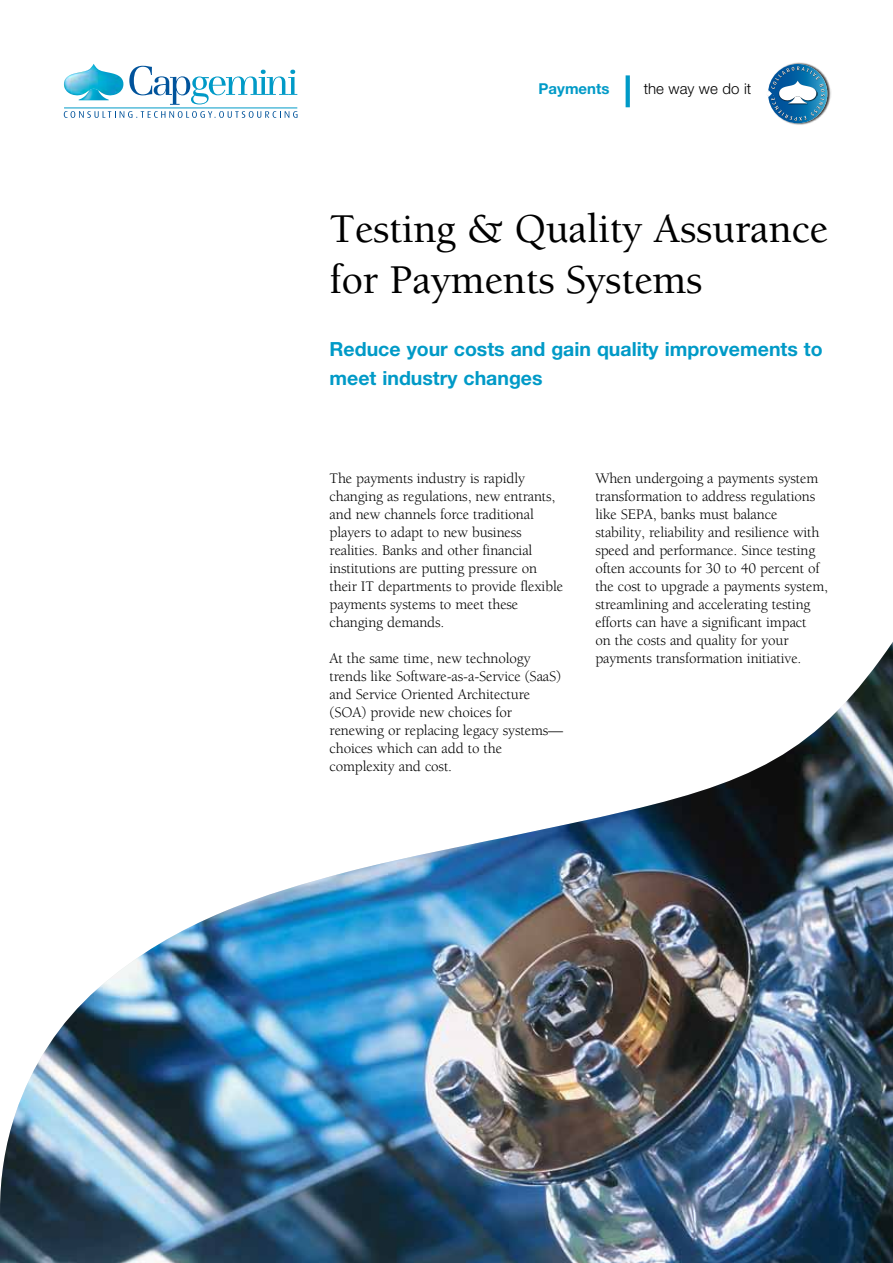
<style>
.page{position:relative;width:893px;height:1263px;background:#fff}
.page>*{position:absolute;margin:0;border:0;box-sizing:border-box;transform-origin:0 0}
.t1{font:500 42px/50.4px "Berkeley Std";letter-spacing:-.01em;color:#000}
.t2{font:700 19.5px/28.5px "Helvetica Neue LT Std";color:#009ac7}
.t3{font:15px/18px "Berkeley Std";letter-spacing:-.01em;color:#000}
.t4{font:300 15px "Helvetica Neue LT Std";color:#000}
.t5{font:700 15px "Helvetica Neue LT Std";color:#009ac7}
</style>
<div class="page">
<img style="left:79px;top:96px;width:30px;height:4px">
<img style="left:64px;top:64px;width:59px;height:32px">
<svg style="left:129px;top:66px;width:168px;height:39px"></svg>
<svg style="left:64px;top:111px;width:234px;height:7px"></svg>
<hr style="left:64px;top:107px;width:233px;height:1px;background:#009ac7">
<svg style="left:626px;top:75px;width:4px;height:32px"></svg>
<img style="left:789px;top:62px;width:42px;height:63px">
<svg style="left:767px;top:64px;width:60px;height:59px"></svg>
<img style="left:0;top:642px;width:893px;height:621px">
<p class="t5" style="left:539px;top:79px;width:72px">Payments</p>
<p class="t4" style="left:644px;top:80px;width:109px">the way we do it</p>
<h1 class="t1" style="left:330px;top:205px;width:500px">Testing &amp; Quality Assurance for Payments Systems</h1>
<h2 class="t2" style="left:330px;top:335px;width:495px">Reduce your costs and gain quality improvements to meet industry changes</h2>
<p class="t3" style="left:330px;top:469px;width:235px">The payments industry is rapidly changing as regulations, new entrants, and new channels force traditional players to adapt to new business realities. Banks and other financial institutions are putting pressure on their IT departments to provide flexible payments systems to meet these changing demands.</p>
<p class="t3" style="left:330px;top:649px;width:235px">At the same time, new technology trends like Software-as-a-Service (SaaS) and Service Oriented Architecture (SOA) provide new choices for renewing or replacing legacy systems— choices which can add to the complexity and cost.</p>
<p class="t3" style="left:595px;top:469px;width:234px">When undergoing a payments system transformation to address regulations like SEPA, banks must balance stability, reliability and resilience with speed and performance. Since testing often accounts for 30 to 40 percent of the cost to upgrade a payments system, streamlining and accelerating testing efforts can have a significant impact<br>on the costs and quality for your payments transformation initiative.</p>
</div>
